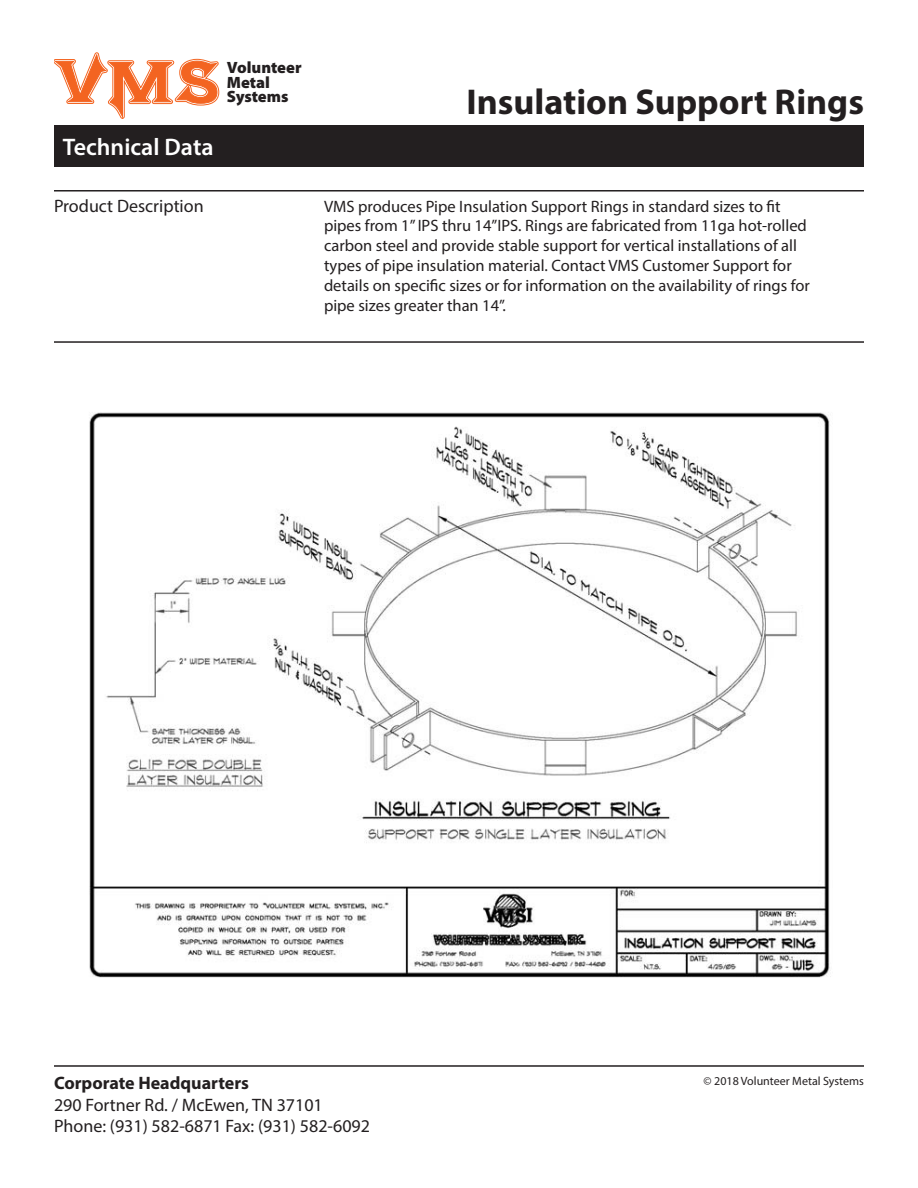
<style>
.page{position:relative;width:918px;height:1188px;background:#fff}
.page>*{position:absolute;margin:0;border:0;box-sizing:border-box;transform-origin:0 0}
.t1{font:700 36px "Myriad Pro";color:#231f20}
.t2{font:600 24px "Myriad Pro";color:#fff}
.t3{font:18px "Myriad Pro";color:#231f20}
.t4{font:700 18px "Myriad Pro";color:#231f20}
.t5{font:16.5px/19.8px "Myriad Pro";color:#231f20}
.t6{font:900 16.35px/14.7px "Myriad Pro";color:#231f20}
.t7{font:12px "Myriad Pro";color:#231f20}
</style>
<div class="page">
<svg style="left:54px;top:53px;width:165px;height:65px"></svg>
<div style="left:54px;top:125px;width:810px;height:41px;background:#231f20"></div>
<hr style="left:54px;top:190px;width:810px;height:2px;background:#231f20">
<hr style="left:54px;top:341px;width:810px;height:2px;background:#231f20">
<hr style="left:54px;top:1065px;width:810px;height:2px;background:#231f20">
<img style="left:89px;top:412px;width:742px;height:566px">
<p class="t2" style="left:63px;top:131px;width:152px">Technical Data</p>
<p class="t6" style="left:227px;top:59px;width:76px">Volunteer<br>Metal<br>Systems</p>
<p class="t1" style="left:466px;top:78px;width:399px">Insulation Support Rings</p>
<p class="t3" style="left:54px;top:195px;width:151px">Product Description</p>
<p class="t5" style="left:324px;top:196px;width:484px">VMS produces Pipe Insulation Support Rings in standard sizes to fit pipes from 1” IPS thru 14”IPS. Rings are fabricated from 11ga hot-rolled carbon steel and provide stable support for vertical installations of all</p>
<p class="t5" style="left:324px;top:255px;width:469px">types of pipe insulation material. Contact VMS Customer Support for</p>
<p class="t5" style="left:324px;top:275px;width:487px">details on specific sizes or for information on the availability of rings for pipe sizes greater than 14”.</p>
<p class="t4" style="left:54px;top:1071px;width:197px">Corporate Headquarters</p>
<p class="t3" style="left:54px;top:1093px;width:270px">290 Fortner Rd. / McEwen, TN 37101</p>
<p class="t3" style="left:54px;top:1115px;width:318px">Phone: (931) 582-6871 Fax: (931) 582-6092</p>
<p class="t7" style="left:704px;top:1073px;width:162px">© 2018 Volunteer Metal Systems</p>
</div>
